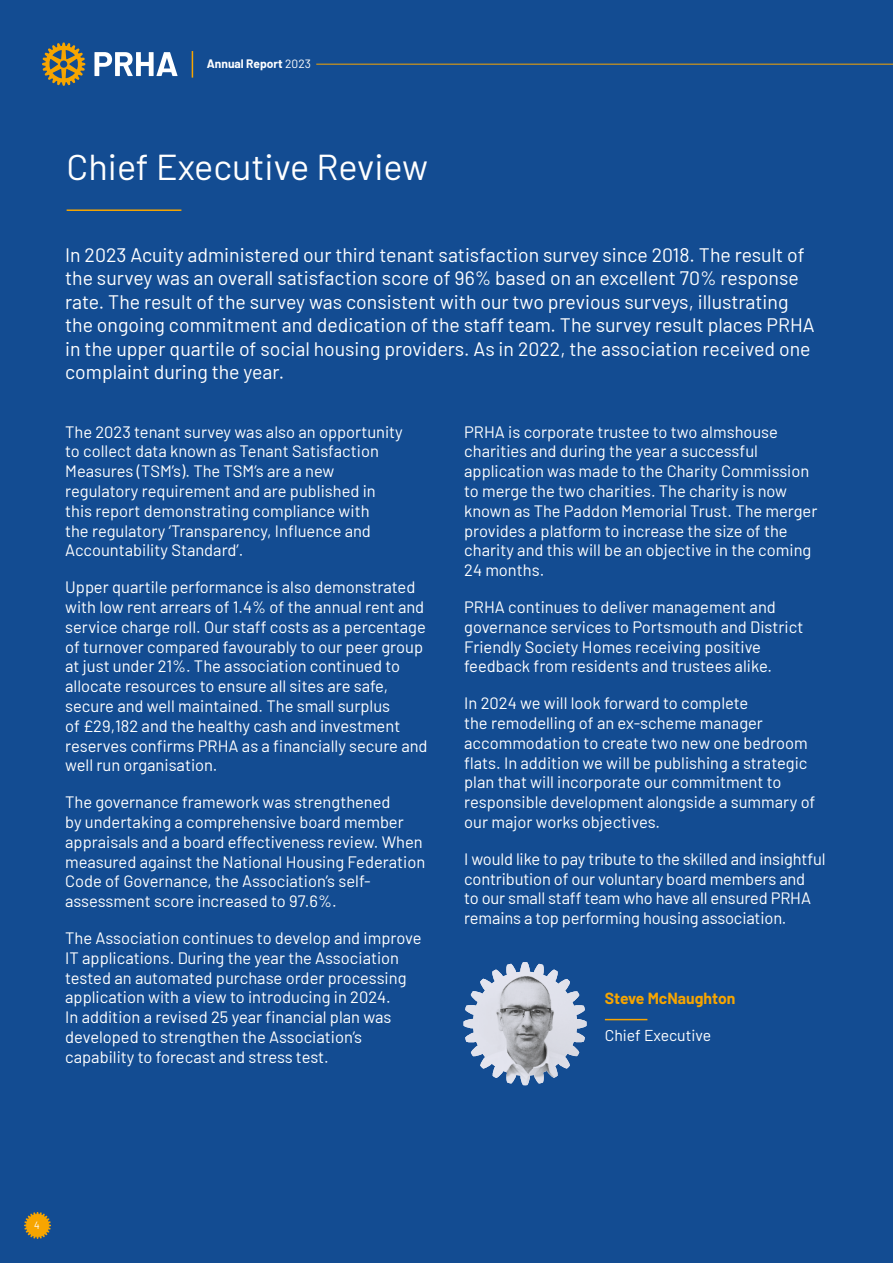
<style>
.page{position:relative;width:893px;height:1263px;background:#134c92}
.page>*{position:absolute;margin:0;border:0;box-sizing:border-box;transform-origin:0 0}
.t1{font:36px "Barlow";color:#fff}
.t2{font:19.5px/23.4px "Barlow";color:#fff}
.t3{font:16.5px/19.8px "Barlow";color:#fff}
.t4{font:700 15.75px "Barlow";color:#f7a500}
.t5{font:15.75px "Barlow";color:#fff}
.t6{font:700 12px "Barlow";color:#fff}
.t7{font:10.5px "Barlow";color:#fff}
.s1{font-weight:400}
</style>
<div class="page">
<hr style="left:67px;top:209px;width:114px;height:2px;background:#f7a500">
<svg style="left:94px;top:52px;width:84px;height:24px"></svg>
<svg style="left:42px;top:43px;width:43px;height:43px"></svg>
<hr style="left:316px;top:64px;width:577px;height:1px;background:#f7a500">
<svg style="left:192px;top:51px;width:1px;height:27px"></svg>
<img style="left:463px;top:962px;width:124px;height:123px">
<hr style="left:605px;top:1019px;width:42px;height:1px;background:#f7a500">
<svg style="left:24px;top:1212px;width:27px;height:27px"></svg>
<p class="t6" style="left:207px;top:55px;width:106px">Annual Report <span class="s1">2023</span></p>
<h1 class="t1" style="left:67px;top:141px;width:363px">Chief Executive Review</h1>
<p class="t2" style="left:65px;top:242px;width:751px">In 2023 Acuity administered our third tenant satisfaction survey since 2018. The result of the survey was an overall satisfaction score of 96% based on an excellent 70% response rate. The result of the survey was consistent with our two previous surveys, illustrating the ongoing commitment and dedication of the staff team. The survey result places PRHA in the upper quartile of social housing providers. As in 2022, the association received one complaint during the year.</p>
<p class="t3" style="left:65px;top:420px;width:339px">The 2023 tenant survey was also an opportunity to collect data known as Tenant Satisfaction Measures (TSM’s). The TSM’s are a new regulatory requirement and are published in this report demonstrating compliance with<br>the regulatory ‘Transparency, Influence and Accountability Standard’.</p>
<p class="t3" style="left:65px;top:576px;width:364px">Upper quartile performance is also demonstrated with low rent arrears of 1.4% of the annual rent and service charge roll. Our staff costs as a percentage of turnover compared favourably to our peer group at just under 21%. The association continued to allocate resources to ensure all sites are safe, secure and well maintained. The small surplus<br>of £29,182 and the healthy cash and investment reserves confirms PRHA as a financially secure and well run organisation.</p>
<p class="t3" style="left:65px;top:791px;width:362px">The governance framework was strengthened<br>by undertaking a comprehensive board member appraisals and a board effectiveness review. When measured against the National Housing Federation Code of Governance, the Association’s self&shy;assessment score increased to 97.6%.</p>
<p class="t3" style="left:65px;top:927px;width:358px">The Association continues to develop and improve IT applications. During the year the Association tested an automated purchase order processing application with a view to introducing in 2024.<br>In addition a revised 25 year financial plan was developed to strengthen the Association’s capability to forecast and stress test.</p>
<p class="t3" style="left:464px;top:420px;width:355px">PRHA is corporate trustee to two almshouse charities and during the year a successful application was made to the Charity Commission to merge the two charities. The charity is now known as The Paddon Memorial Trust. The merger provides a platform to increase the size of the charity and this will be an objective in the coming 24 months.</p>
<p class="t3" style="left:464px;top:596px;width:341px">PRHA continues to deliver management and governance services to Portsmouth and District Friendly Society Homes receiving positive feedback from residents and trustees alike.</p>
<p class="t3" style="left:464px;top:692px;width:353px">In 2024 we will look forward to complete<br>the remodelling of an ex-scheme manager accommodation to create two new one bedroom flats. In addition we will be publishing a strategic plan that will incorporate our commitment to responsible development alongside a summary of our major works objectives.</p>
<p class="t3" style="left:464px;top:848px;width:363px">I would like to pay tribute to the skilled and insightful contribution of our voluntary board members and<br>to our small staff team who have all ensured PRHA remains a top performing housing association.</p>
<p class="t4" style="left:605px;top:986px;width:132px">Steve McNaughton</p>
<p class="t5" style="left:605px;top:1024px;width:108px">Chief Executive</p>
<p class="t7" style="left:34px;top:1218px;width:7px">4</p>
</div>
